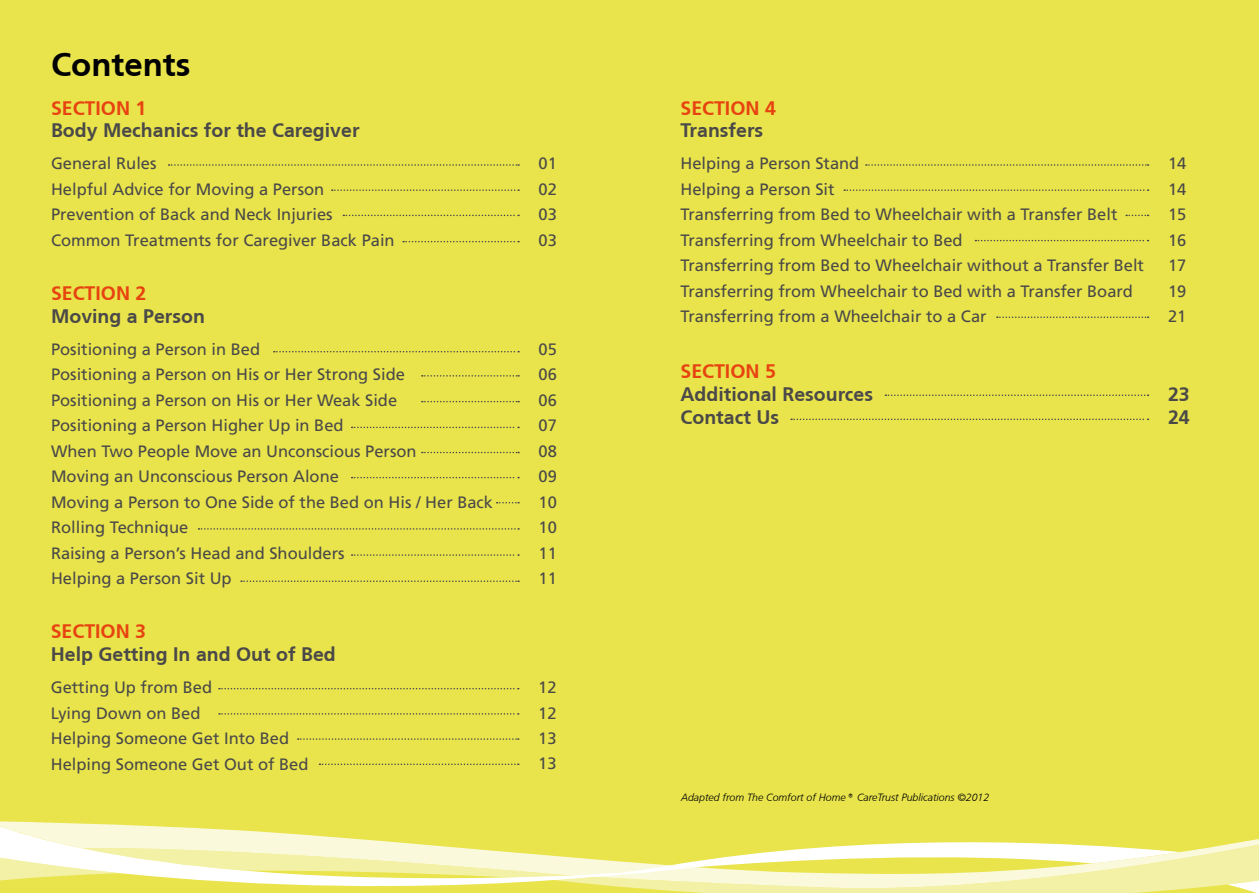
<style>
.page{position:relative;width:1259px;height:893px;background:#e9e44c}
.page>*{position:absolute;margin:0;border:0;box-sizing:border-box;transform-origin:0 0}
.t1{font:700 33px "Frutiger CE";color:#000}
.t2{font:700 19.5px/23.4px "Frutiger CE";color:#4a4948}
.t3{font:700 19.5px "Frutiger CE";color:#e74310}
.t4{font:16.5px/25.5px "Frutiger";color:#4a4948}
.t5{font:italic 300 10.5px "Frutiger CE";color:#000}
</style>
<div class="page">
<svg style="left:0;top:821px;width:264px;height:11px;fill:#faf9db"></svg>
<svg style="left:0;top:832px;width:1259px;height:61px"></svg>
<svg style="left:169px;top:164px;width:350px;height:2px"></svg>
<svg style="left:332px;top:189px;width:187px;height:2px"></svg>
<svg style="left:343px;top:215px;width:176px;height:1px"></svg>
<svg style="left:403px;top:241px;width:116px;height:1px"></svg>
<svg style="left:274px;top:351px;width:245px;height:1px"></svg>
<svg style="left:422px;top:375px;width:97px;height:2px"></svg>
<svg style="left:422px;top:401px;width:97px;height:1px"></svg>
<svg style="left:352px;top:427px;width:167px;height:1px"></svg>
<svg style="left:422px;top:452px;width:97px;height:1px"></svg>
<svg style="left:352px;top:477px;width:167px;height:1px"></svg>
<svg style="left:497px;top:502px;width:22px;height:1px"></svg>
<svg style="left:198px;top:528px;width:321px;height:2px"></svg>
<svg style="left:352px;top:554px;width:167px;height:2px"></svg>
<svg style="left:241px;top:580px;width:278px;height:2px"></svg>
<svg style="left:219px;top:688px;width:300px;height:1px"></svg>
<svg style="left:219px;top:713px;width:300px;height:2px"></svg>
<svg style="left:298px;top:738px;width:221px;height:2px"></svg>
<svg style="left:319px;top:763px;width:200px;height:2px"></svg>
<svg style="left:866px;top:164px;width:282px;height:2px"></svg>
<svg style="left:844px;top:189px;width:304px;height:2px"></svg>
<svg style="left:1126px;top:215px;width:22px;height:1px"></svg>
<svg style="left:975px;top:240px;width:173px;height:1px"></svg>
<svg style="left:997px;top:316px;width:151px;height:2px"></svg>
<svg style="left:885px;top:394px;width:263px;height:2px"></svg>
<svg style="left:791px;top:419px;width:357px;height:1px"></svg>
<h1 class="t1" style="left:51px;top:45px;width:141px">Contents</h1>
<p class="t3" style="left:51px;top:96px;width:97px">SECTION 1</p>
<p class="t2" style="left:51px;top:118px;width:310px">Body Mechanics for the Caregiver</p>
<p class="t4" style="left:51px;top:151px;width:345px">General Rules<br>Helpful Advice for Moving a Person<br>Prevention of Back and Neck Injuries<br>Common Treatments for Caregiver Back Pain</p>
<p class="t4" style="left:538px;top:151px;width:20px;text-align:justify">01<br>02<br>03<br>03</p>
<p class="t3" style="left:51px;top:282px;width:97px">SECTION 2</p>
<p class="t2" style="left:51px;top:304px;width:155px">Moving a Person</p>
<p class="t4" style="left:51px;top:336px;width:443px">Positioning a Person in Bed<br>Positioning a Person on His or Her Strong Side Positioning a Person on His or Her Weak Side<br>Positioning a Person Higher Up in Bed<br>When Two People Move an Unconscious Person<br>Moving an Unconscious Person Alone<br>Moving a Person to One Side of the Bed on His / Her Back Rolling Technique<br>Raising a Person’s Head and Shoulders<br>Helping a Person Sit Up</p>
<p class="t4" style="left:538px;top:336px;width:20px;text-align:justify">05<br>06<br>06<br>07<br>08<br>09<br>10<br>10<br>11<br>11</p>
<p class="t3" style="left:51px;top:620px;width:97px">SECTION 3</p>
<p class="t2" style="left:51px;top:642px;width:286px">Help Getting In and Out of Bed</p>
<p class="t4" style="left:51px;top:674px;width:259px">Getting Up from Bed<br>Lying Down on Bed<br>Helping Someone Get Into Bed<br>Helping Someone Get Out of Bed</p>
<p class="t4" style="left:538px;top:674px;width:20px;text-align:justify">12<br>12<br>13<br>13</p>
<p class="t3" style="left:680px;top:96px;width:97px">SECTION 4</p>
<p class="t2" style="left:680px;top:118px;width:84px">Transfers</p>
<p class="t4" style="left:680px;top:151px;width:465px">Helping a Person Stand<br>Helping a Person Sit<br>Transferring from Bed to Wheelchair with a Transfer Belt Transferring from Wheelchair to Bed<br>Transferring from Bed to Wheelchair without a Transfer Belt Transferring from Wheelchair to Bed with a Transfer Board Transferring from a Wheelchair to a Car</p>
<p class="t4" style="left:1168px;top:151px;width:20px;text-align:justify">14<br>14<br>15<br>16<br>17<br>19<br>21</p>
<p class="t3" style="left:680px;top:360px;width:97px">SECTION 5</p>
<p class="t2" style="left:680px;top:382px;width:194px">Additional Resources<br>Contact Us</p>
<p class="t2" style="left:1168px;top:382px;width:23px">23<br>24</p>
<p class="t5" style="left:681px;top:791px;width:310px">Adapted from The Comfort of Home® CareTrust Publications ©2012</p>
</div>
